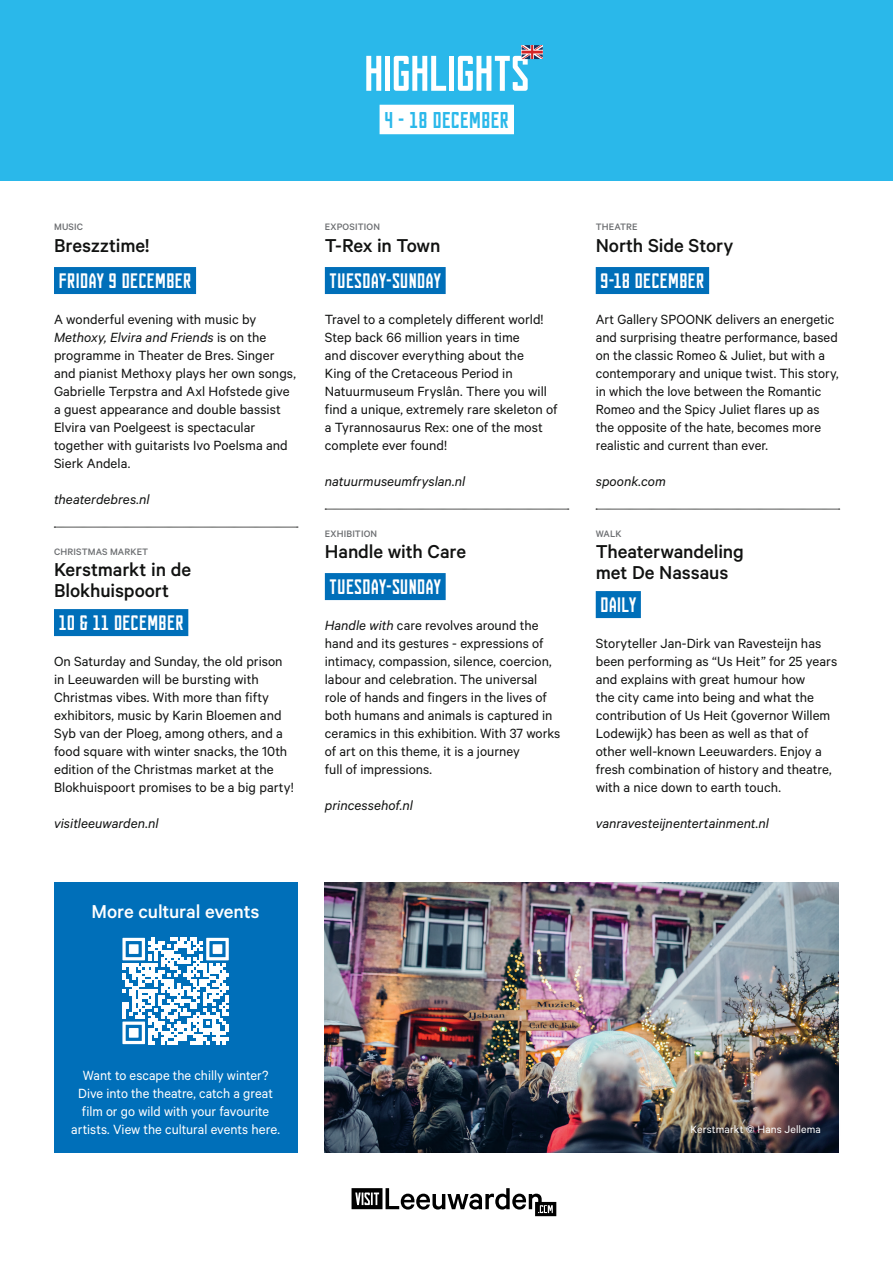
<style>
.page{position:relative;width:893px;height:1263px;background:#fff}
.page>*{position:absolute;margin:0;border:0;box-sizing:border-box;transform-origin:0 0}
.t1{font:condensed 50.25px "FUNCTION";letter-spacing:-.035em;color:#fff}
.t2{font:condensed 22.95px "FUNCTION";letter-spacing:-.005em;color:#2ab8ea}
.t3{font:500 21px/21px "Calibre";letter-spacing:-.005em;color:#111211}
.t4{font:condensed 21px "FUNCTION";letter-spacing:-.005em;color:#fff}
.t5{font:500 21px "Calibre";letter-spacing:-.01em;color:#fff}
.t6{font:15px/18px "Calibre";color:#111211}
.t7{font:15px/18px "Calibre";color:#fff;text-align:center}
.t8{font:italic 15px "Calibre";color:#111211}
.t9{font:12px "Calibre";letter-spacing:.01em;color:#fff}
.t10{font:500 10.5px "Calibre";letter-spacing:.015em;color:#6c6e71}
.s1{font-style:italic}
</style>
<div class="page">
<div style="left:0;top:0;width:893px;height:180px;background:#2ab8ea"></div>
<div style="left:380px;top:105px;width:134px;height:29px;background:#fff"></div>
<svg style="left:522px;top:45px;width:21px;height:14px"></svg>
<svg style="left:352px;top:1188px;width:204px;height:28px"></svg>
<img style="left:325px;top:882px;width:514px;height:270px">
<div style="left:54px;top:267px;width:142px;height:27px;background:#006fb9"></div>
<svg style="left:54px;top:527px;width:244px;height:1px"></svg>
<div style="left:54px;top:609px;width:134px;height:27px;background:#006fb9"></div>
<div style="left:325px;top:267px;width:121px;height:27px;background:#006fb9"></div>
<svg style="left:325px;top:509px;width:244px;height:1px"></svg>
<div style="left:325px;top:573px;width:121px;height:27px;background:#006fb9"></div>
<div style="left:596px;top:267px;width:113px;height:27px;background:#006fb9"></div>
<svg style="left:596px;top:509px;width:244px;height:1px"></svg>
<div style="left:596px;top:591px;width:45px;height:27px;background:#006fb9"></div>
<img style="left:670px;top:1103px;width:169px;height:50px">
<div style="left:54px;top:882px;width:243px;height:270px;background:#006fb9"></div>
<svg style="left:122px;top:938px;width:107px;height:106px"></svg>
<h1 class="t1" style="left:363px;top:46px;width:168px">HIGHLIGHTS</h1>
<h2 class="t2" style="left:384px;top:107px;width:126px">4 - 18 DECEMBER</h2>
<p class="t10" style="left:54px;top:221px;width:31px">MUSIC</p>
<h3 class="t3" style="left:54px;top:234px;width:97px">Breszztime!</h3>
<h3 class="t4" style="left:58px;top:269px;width:135px">FRIDAY 9 DECEMBER</h3>
<p class="t6" style="left:54px;top:310px;width:243px">A wonderful evening with music by <span class="s1">Methoxy, Elvira and Friends</span> is on the programme in Theater de Bres. Singer and pianist Methoxy plays her own songs, Gabrielle Terpstra and Axl Hofstede give a guest appearance and double bassist Elvira van Poelgeest is spectacular together with guitarists Ivo Poelsma and Sierk Andela.</p>
<p class="t8" style="left:54px;top:491px;width:97px">theaterdebres.nl</p>
<p class="t10" style="left:54px;top:546px;width:96px">CHRISTMAS MARKET</p>
<h3 class="t3" style="left:54px;top:558px;width:139px">Kerstmarkt in de<br>Blokhuispoort</h3>
<h3 class="t4" style="left:58px;top:611px;width:127px">10 &amp; 11 DECEMBER</h3>
<p class="t6" style="left:54px;top:652px;width:241px">On Saturday and Sunday, the old prison in Leeuwarden will be bursting with Christmas vibes. With more than fifty exhibitors, music by Karin Bloemen and Syb van der Ploeg, among others, and a food square with winter snacks, the 10th edition of the Christmas market at the Blokhuispoort promises to be a big party!</p>
<p class="t8" style="left:54px;top:815px;width:106px">visitleeuwarden.nl</p>
<p class="t10" style="left:325px;top:221px;width:57px">EXPOSITION</p>
<h3 class="t3" style="left:325px;top:234px;width:117px">T-Rex in Town</h3>
<h3 class="t4" style="left:329px;top:269px;width:113px">TUESDAY-SUNDAY</h3>
<p class="t6" style="left:325px;top:310px;width:234px">Travel to a completely different world!<br>Step back 66 million years in time<br>and discover everything about the<br>King of the Cretaceous Period in Natuurmuseum Fryslân. There you will find a unique, extremely rare skeleton of a Tyrannosaurus Rex: one of the most complete ever found!</p>
<p class="t8" style="left:325px;top:473px;width:142px">natuurmuseumfryslan.nl</p>
<p class="t10" style="left:325px;top:528px;width:54px">EXHIBITION</p>
<h3 class="t3" style="left:325px;top:540px;width:143px">Handle with Care</h3>
<h3 class="t4" style="left:329px;top:575px;width:113px">TUESDAY-SUNDAY</h3>
<p class="t6" style="left:325px;top:616px;width:237px"><span class="s1">Handle with</span> care revolves around the hand and its gestures - expressions of intimacy, compassion, silence, coercion, labour and celebration. The universal role of hands and fingers in the lives of both humans and animals is captured in ceramics in this exhibition. With 37 works of art on this theme, it is a journey<br>full of impressions.</p>
<p class="t8" style="left:325px;top:797px;width:89px">princessehof.nl</p>
<h3 class="t5" style="left:92px;top:899px;width:169px">More cultural events</h3>
<p class="t10" style="left:596px;top:221px;width:43px">THEATRE</p>
<h3 class="t3" style="left:596px;top:234px;width:139px">North Side Story</h3>
<h3 class="t4" style="left:600px;top:269px;width:106px">9-18 DECEMBER</h3>
<p class="t6" style="left:596px;top:310px;width:244px">Art Gallery SPOONK delivers an energetic and surprising theatre performance, based on the classic Romeo &amp; Juliet, but with a contemporary and unique twist. This story, in which the love between the Romantic Romeo and the Spicy Juliet flares up as the opposite of the hate, becomes more realistic and current than ever.</p>
<p class="t8" style="left:596px;top:473px;width:71px">spoonk.com</p>
<p class="t10" style="left:596px;top:528px;width:27px">WALK</p>
<h3 class="t3" style="left:596px;top:540px;width:150px">Theaterwandeling met De Nassaus</h3>
<h3 class="t4" style="left:600px;top:593px;width:38px">DAILY</h3>
<p class="t6" style="left:596px;top:634px;width:243px">Storyteller Jan-Dirk van Ravesteijn has been performing as “Us Heit” for 25 years and explains with great humour how<br>the city came into being and what the contribution of Us Heit (governor Willem Lodewijk) has been as well as that of other well-known Leeuwarders. Enjoy a fresh combination of history and theatre, with a nice down to earth touch.</p>
<p class="t8" style="left:596px;top:815px;width:175px">vanravesteijnentertainment.nl</p>
<p class="t7" style="left:71px;top:1066px;width:210px">Want to escape the chilly winter?<br>Dive into the theatre, catch a great film or go wild with your favourite artists. View the cultural events here.</p>
<p class="t9" style="left:691px;top:1122px;width:132px">Kerstmarkt © Hans Jellema</p>
</div>
